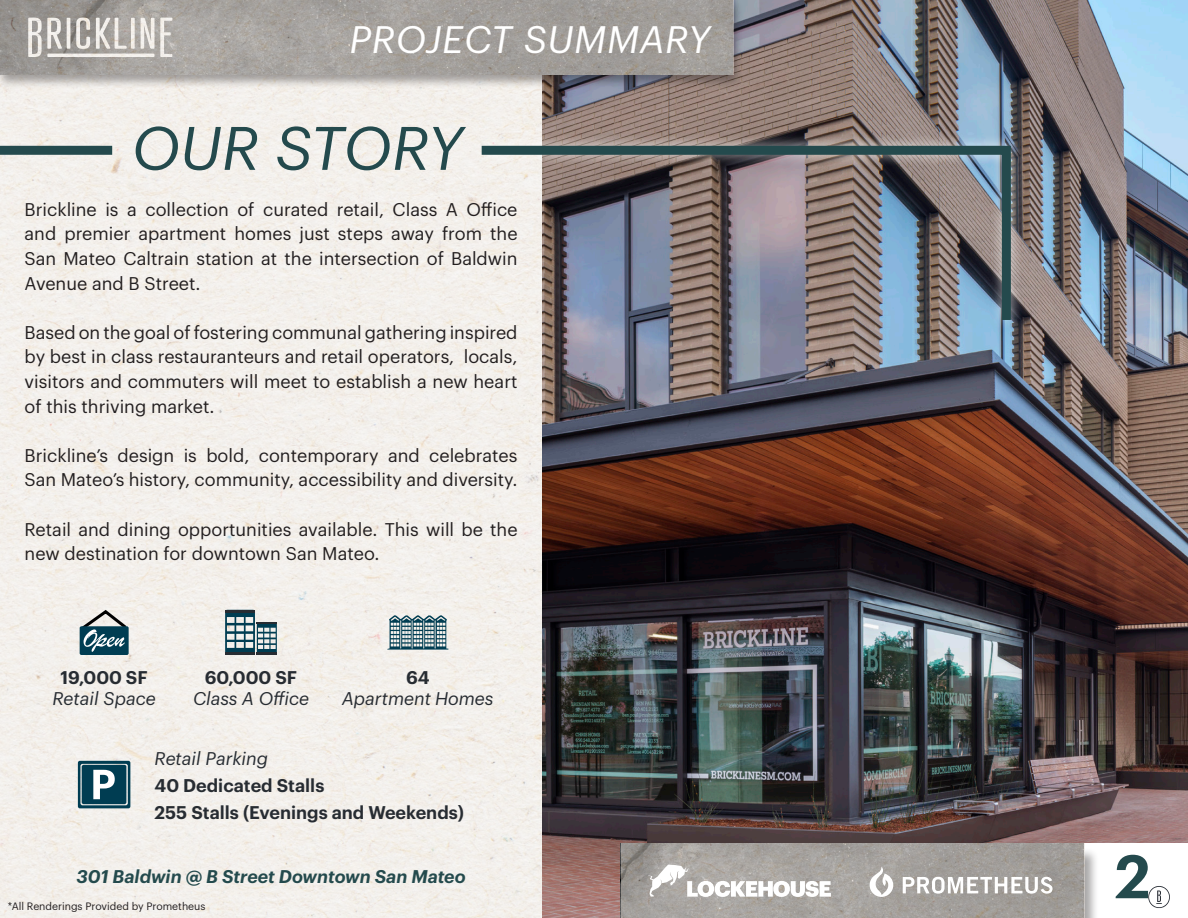
<style>
.page{position:relative;width:1188px;height:918px;background:#fff}
.page>*{position:absolute;margin:0;border:0;box-sizing:border-box;transform-origin:0 0}
.t1{font:italic 60px "Graphik";letter-spacing:-.01em;color:#244a4d}
.t2{font:600 60px "Graphik";color:#244a4d}
.t3{font:italic 37.5px "Graphik";letter-spacing:.015em;color:#fff}
.t4{font:18px/24.6px "Graphik";color:#231f20;text-align:justify}
.t5{font:italic 18px/21px "Graphik";color:#272c32;text-align:center}
.t6{font:600 18px "Graphik";color:#272c32}
.t7{font:italic 600 18px "Graphik";color:#244a4d}
.t8{font:10.5px "Graphik";color:#231f20}
.s1{font-weight:600;font-style:normal}
</style>
<div class="page">
<div style="left:0;top:89px;width:542px;height:829px;background:#f3f0eb"></div>
<img style="left:542px;top:0;width:646px;height:918px">
<div style="left:0;top:0;width:744px;height:89px;background:#231f20;opacity:.4"></div>
<div style="left:1084px;top:843px;width:104px;height:75px;background:#fff"></div>
<div style="left:619px;top:847px;width:480px;height:71px;background:#231f20;opacity:.4"></div>
<img style="left:0;top:0;width:733px;height:75px">
<img style="left:621px;top:844px;width:463px;height:74px">
<svg style="left:1148px;top:886px;width:22px;height:22px"></svg>
<svg style="left:648px;top:864px;width:183px;height:33px"></svg>
<svg style="left:870px;top:867px;width:23px;height:30px"></svg>
<svg style="left:903px;top:877px;width:150px;height:17px"></svg>
<svg style="left:78px;top:761px;width:52px;height:47px;background:#3a6878"></svg>
<svg style="left:387px;top:615px;width:61px;height:35px;background:#7c989f"></svg>
<div style="left:80px;top:626px;width:49px;height:29px;background:#003d52;border-radius:2px"></div>
<svg style="left:78px;top:608px;width:52px;height:44px"></svg>
<svg style="left:225px;top:610px;width:52px;height:45px;background:#7a9299"></svg>
<hr style="left:257px;top:652px;width:20px;height:3px;background:#272c32">
<div style="left:0;top:146px;width:112px;height:9px;background:#244a4d"></div>
<div style="left:469px;top:133px;width:554px;height:200px;background:#fff;opacity:.75"></div>
<img style="left:473px;top:141px;width:542px;height:188px">
<p class="t3" style="left:349px;top:11px;width:362px">PROJECT SUMMARY</p>
<p class="t1" style="left:132px;top:103px;width:333px">OUR STORY</p>
<p class="t4" style="left:25px;top:195px;width:495px">Brickline is a collection of curated retail, Class A Office and premier apartment homes just steps away from the San Mateo Caltrain station at the intersection of Baldwin Avenue and B Street.</p>
<p class="t4" style="left:25px;top:318px;width:495px">Based on the goal of fostering communal gathering inspired by best in class restauranteurs and retail operators, locals, visitors and commuters will meet to establish a new heart of this thriving market.</p>
<p class="t4" style="left:25px;top:441px;width:495px">Brickline’s design is bold, contemporary and celebrates<br>San Mateo’s history, community, accessibility and diversity.</p>
<p class="t4" style="left:25px;top:515px;width:495px">Retail and dining opportunities available. This will be the new destination for downtown San Mateo.</p>
<p class="t5" style="left:53px;top:666px;width:105px"><span class="s1">19,000 SF<br></span>Retail Space</p>
<p class="t5" style="left:193px;top:666px;width:118px"><span class="s1">60,000 SF<br></span>Class A Office</p>
<p class="t5" style="left:342px;top:666px;width:153px"><span class="s1">64<br></span>Apartment Homes</p>
<p class="t5" style="left:155px;top:746px;width:115px">Retail Parking</p>
<p class="t6" style="left:155px;top:772px;width:171px">40 Dedicated Stalls</p>
<p class="t6" style="left:155px;top:799px;width:311px">255 Stalls (Evenings and Weekends)</p>
<p class="t7" style="left:77px;top:863px;width:391px">301 Baldwin @ B Street Downtown San Mateo</p>
<p class="t8" style="left:8px;top:899px;width:199px">*All Renderings Provided by Prometheus</p>
<h1 class="t2" style="left:1115px;top:831px;width:37px">2</h1>
</div>
